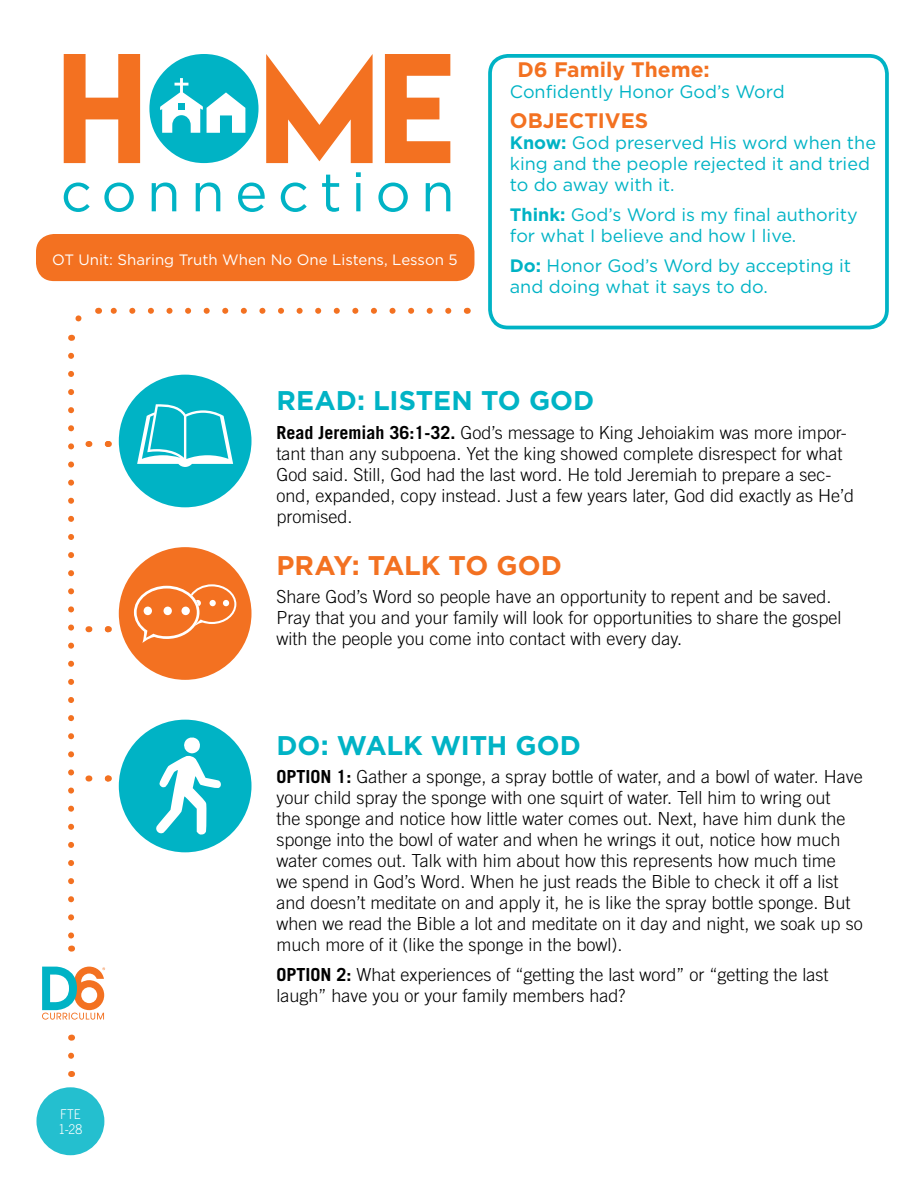
<style>
.page{position:relative;width:918px;height:1188px;background:#fff}
.page>*{position:absolute;margin:0;border:0;box-sizing:border-box;transform-origin:0 0}
.t1{font:700 27px "Gotham";letter-spacing:-.005em;color:#00b3c5}
.t2{font:700 27px "Gotham";letter-spacing:-.005em;color:#f37121}
.t3{font:700 21px "Gotham";color:#f37121}
.t4{font:300 18px/21px "Trade Gothic";color:#000}
.t5{font:18px/21px "Gotham";color:#00b3c5}
.t6{font:15px "Gotham";color:#fff}
.t7{font:300 13.5px/15px "Trade Gothic";color:#fff;scale:.9 1}
.s1{font-weight:700}
</style>
<div class="page">
<div style="left:119px;top:547px;width:133px;height:133px;background:#f37121;border-radius:50%"></div>
<svg style="left:134px;top:584px;width:102px;height:59px"></svg>
<div style="left:119px;top:720px;width:133px;height:132px;background:#00b3c5;border-radius:50%"></div>
<svg style="left:156px;top:737px;width:65px;height:98px"></svg>
<div style="left:119px;top:375px;width:133px;height:132px;background:#00b3c5;border-radius:50%"></div>
<svg style="left:137px;top:404px;width:96px;height:63px"></svg>
<svg style="left:104px;top:441px;width:5px;height:6px"></svg>
<svg style="left:104px;top:626px;width:5px;height:6px"></svg>
<svg style="left:104px;top:776px;width:5px;height:6px"></svg>
<svg style="left:68px;top:1052px;width:6px;height:4px"></svg>
<svg style="left:64px;top:54px;width:76px;height:109px"></svg>
<svg style="left:266px;top:54px;width:107px;height:109px"></svg>
<svg style="left:385px;top:54px;width:65px;height:109px"></svg>
<svg style="left:64px;top:183px;width:26px;height:29px"></svg>
<svg style="left:104px;top:183px;width:30px;height:29px"></svg>
<svg style="left:152px;top:183px;width:24px;height:28px"></svg>
<svg style="left:196px;top:183px;width:24px;height:28px"></svg>
<svg style="left:238px;top:183px;width:27px;height:29px"></svg>
<svg style="left:281px;top:183px;width:26px;height:29px"></svg>
<svg style="left:322px;top:175px;width:17px;height:37px"></svg>
<svg style="left:356px;top:172px;width:5px;height:39px"></svg>
<svg style="left:378px;top:183px;width:30px;height:29px"></svg>
<svg style="left:426px;top:183px;width:24px;height:28px"></svg>
<svg style="left:149px;top:54px;width:110px;height:109px"></svg>
<div style="left:36px;top:1087px;width:68px;height:68px;background:#24bfcf;border-radius:50%"></div>
<svg style="left:110px;top:308px;width:338px;height:6px"></svg>
<svg style="left:68px;top:356px;width:6px;height:583px"></svg>
<svg style="left:68px;top:315px;width:14px;height:26px"></svg>
<svg style="left:42px;top:967px;width:63px;height:53px"></svg>
<div style="left:36px;top:234px;width:438px;height:47px;background:#f37121;border-radius:18px"></div>
<div style="left:488px;top:54px;width:401px;height:275px;border:4px solid #00b3c5;border-radius:18px"></div>
<p class="t6" style="left:52px;top:251px;width:407px">OT Unit: Sharing Truth When No One Listens, Lesson 5</p>
<p class="t3" style="left:517px;top:58px;width:194px">D6 Family Theme:</p>
<p class="t5" style="left:510px;top:81px;width:276px">Confidently Honor God’s Word</p>
<p class="t3" style="left:510px;top:109px;width:140px">OBJECTIVES</p>
<p class="t5" style="left:510px;top:132px;width:368px"><span class="s1">Know:</span> God preserved His word when the king and the people rejected it and tried to do away with it.</p>
<p class="t5" style="left:510px;top:204px;width:349px"><span class="s1">Think:</span> God’s Word is my final authority for what I believe and how I live.</p>
<p class="t5" style="left:510px;top:255px;width:343px"><span class="s1">Do:</span> Honor God’s Word by accepting it and doing what it says to do.</p>
<h1 class="t1" style="left:276px;top:385px;width:319px">READ: LISTEN TO GOD</h1>
<p class="t4" style="left:276px;top:422px;width:579px"><span class="s1">Read Jeremiah 36:1-32.</span> God’s message to King Jehoiakim was more impor&shy;tant than any subpoena. Yet the king showed complete disrespect for what God said. Still, God had the last word. He told Jeremiah to prepare a sec&shy;ond, expanded, copy instead. Just a few years later, God did exactly as He’d promised.</p>
<h1 class="t2" style="left:276px;top:550px;width:287px">PRAY: TALK TO GOD</h1>
<p class="t4" style="left:276px;top:586px;width:567px">Share God’s Word so people have an opportunity to repent and be saved.<br>Pray that you and your family will look for opportunities to share the gospel with the people you come into contact with every day.</p>
<h1 class="t1" style="left:276px;top:730px;width:306px">DO: WALK WITH GOD</h1>
<p class="t7" style="left:59px;top:1106px;width:28px">FTE<br>1-28</p>
<p class="t4" style="left:276px;top:766px;width:588px"><span class="s1">OPTION 1:</span> Gather a sponge, a spray bottle of water, and a bowl of water. Have your child spray the sponge with one squirt of water. Tell him to wring out<br>the sponge and notice how little water comes out. Next, have him dunk the sponge into the bowl of water and when he wrings it out, notice how much water comes out. Talk with him about how this represents how much time<br>we spend in God’s Word. When he just reads the Bible to check it off a list and doesn’t meditate on and apply it, he is like the spray bottle sponge. But when we read the Bible a lot and meditate on it day and night, we soak up so much more of it (like the sponge in the bowl).</p>
<p class="t4" style="left:276px;top:964px;width:554px"><span class="s1">OPTION 2:</span> What experiences of “getting the last word” or “getting the last laugh” have you or your family members had?</p>
</div>
